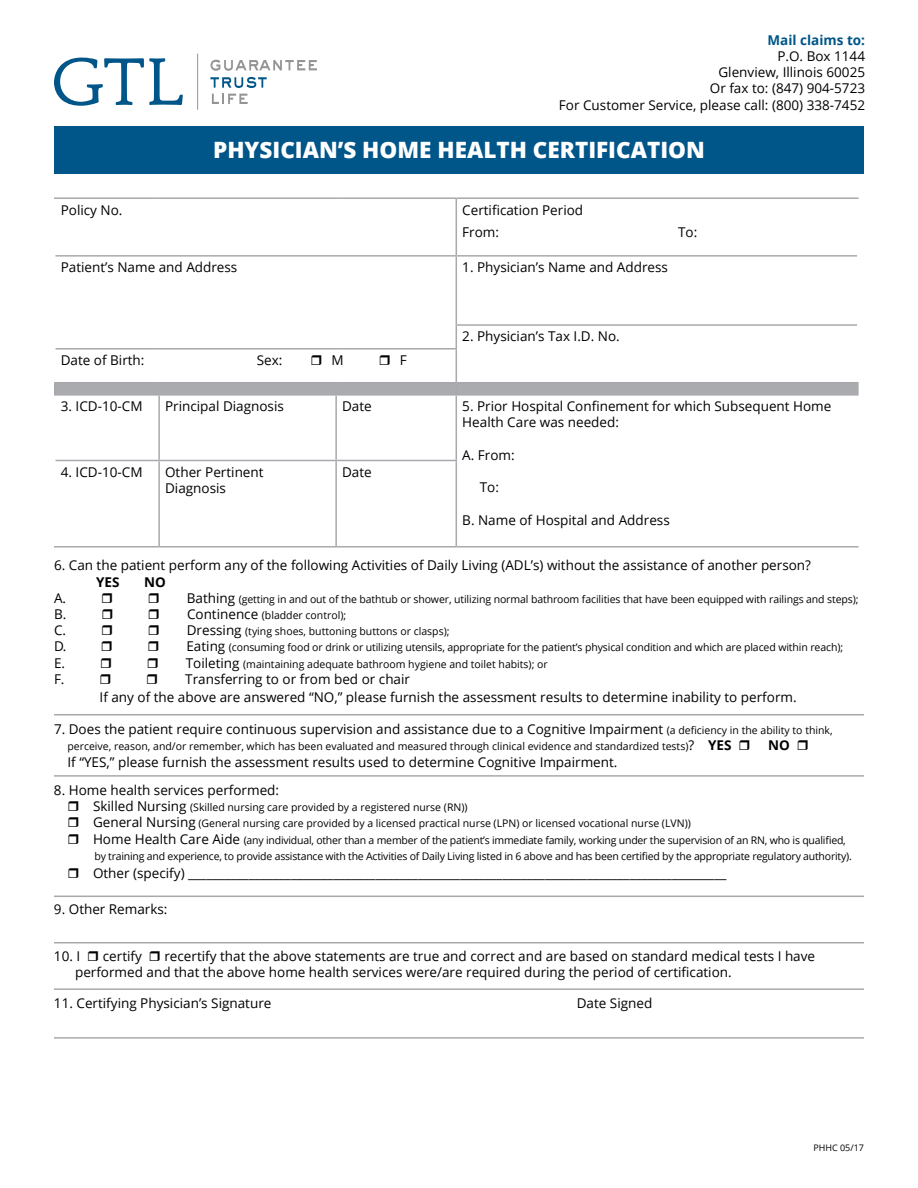
<style>
.page{position:relative;width:918px;height:1188px;background:#fff}
.page>*{position:absolute;margin:0;border:0;box-sizing:border-box;transform-origin:0 0}
.t1{font:800 22.5px "Open Sans";color:#fff}
.t2{font:13.5px/16.2px "Open Sans";color:#000}
.t3{font:700 13.5px "Open Sans";color:#005589}
.t4{font:700 13.5px "Open Sans";color:#000}
.t5{font:10.5px/16.2px "Open Sans";letter-spacing:-.01em;color:#000}
.t6{font:9px "Open Sans";color:#000}
.s1{font-size:13.5px}
.s2{font-size:10.5px}
.s3{font-weight:700;font-size:13.5px}
</style>
<div class="page">
<svg style="left:54px;top:58px;width:129px;height:48px"></svg>
<svg style="left:211px;top:60px;width:106px;height:11px"></svg>
<svg style="left:210px;top:77px;width:57px;height:11px"></svg>
<svg style="left:212px;top:94px;width:36px;height:10px"></svg>
<hr style="left:197px;top:54px;width:1px;height:56px;background:#929496">
<div style="left:54px;top:126px;width:810px;height:47px;background:#005589"></div>
<hr style="left:54px;top:197px;width:105px;height:2px;background:#a7a9ac">
<hr style="left:159px;top:197px;width:177px;height:2px;background:#a7a9ac">
<hr style="left:336px;top:197px;width:120px;height:2px;background:#a7a9ac">
<hr style="left:56px;top:255px;width:103px;height:2px;background:#a7a9ac">
<hr style="left:159px;top:255px;width:177px;height:2px;background:#a7a9ac">
<hr style="left:336px;top:255px;width:120px;height:2px;background:#a7a9ac">
<hr style="left:56px;top:348px;width:103px;height:2px;background:#a7a9ac">
<hr style="left:159px;top:348px;width:177px;height:2px;background:#a7a9ac">
<hr style="left:336px;top:348px;width:121px;height:2px;background:#a7a9ac">
<hr style="left:56px;top:460px;width:103px;height:1px;background:#a7a9ac">
<hr style="left:159px;top:460px;width:177px;height:1px;background:#a7a9ac">
<hr style="left:336px;top:460px;width:121px;height:1px;background:#a7a9ac">
<hr style="left:54px;top:546px;width:105px;height:2px;background:#a7a9ac">
<hr style="left:159px;top:546px;width:177px;height:2px;background:#a7a9ac">
<hr style="left:336px;top:546px;width:120px;height:2px;background:#a7a9ac">
<hr style="left:456px;top:396px;width:1px;height:64px;background:#a7a9ac">
<hr style="left:456px;top:461px;width:1px;height:85px;background:#a7a9ac">
<hr style="left:456px;top:546px;width:403px;height:2px;background:#a7a9ac">
<svg style="left:456px;top:326px;width:1px;height:22px"></svg>
<hr style="left:456px;top:350px;width:1px;height:32px;background:#a7a9ac">
<hr style="left:456px;top:257px;width:1px;height:67px;background:#a7a9ac">
<hr style="left:456px;top:324px;width:401px;height:2px;background:#a7a9ac">
<hr style="left:456px;top:197px;width:403px;height:2px;background:#a7a9ac">
<hr style="left:456px;top:199px;width:1px;height:56px;background:#a7a9ac">
<hr style="left:456px;top:255px;width:401px;height:2px;background:#a7a9ac">
<hr style="left:456px;top:382px;width:403px;height:1px;background:#a7a9ac">
<hr style="left:456px;top:394px;width:403px;height:2px;background:#a7a9ac">
<hr style="left:54px;top:382px;width:105px;height:1px;background:#a7a9ac">
<hr style="left:159px;top:382px;width:177px;height:1px;background:#a7a9ac">
<hr style="left:336px;top:382px;width:120px;height:1px;background:#a7a9ac">
<div style="left:54px;top:383px;width:805px;height:12px;background:#a9abae"></div>
<hr style="left:54px;top:394px;width:105px;height:2px;background:#a7a9ac">
<hr style="left:159px;top:394px;width:177px;height:2px;background:#a7a9ac">
<hr style="left:336px;top:394px;width:120px;height:2px;background:#a7a9ac">
<hr style="left:335px;top:396px;width:2px;height:64px;background:#a7a9ac">
<hr style="left:335px;top:461px;width:2px;height:85px;background:#a7a9ac">
<hr style="left:158px;top:396px;width:2px;height:64px;background:#a7a9ac">
<hr style="left:158px;top:461px;width:2px;height:85px;background:#a7a9ac">
<hr style="left:54px;top:714px;width:810px;height:1px;background:#a7a9ac">
<hr style="left:54px;top:775px;width:810px;height:2px;background:#a7a9ac">
<hr style="left:54px;top:896px;width:810px;height:1px;background:#a7a9ac">
<hr style="left:54px;top:942px;width:810px;height:1px;background:#a7a9ac">
<hr style="left:54px;top:988px;width:810px;height:2px;background:#a7a9ac">
<hr style="left:54px;top:1037px;width:810px;height:2px;background:#a7a9ac">
<p class="t3" style="left:768px;top:30px;width:99px">Mail claims to:</p>
<p class="t2" style="left:559px;top:48px;width:308px;text-align:right">P.O. Box 1144<br>Glenview, Illinois 60025<br>Or fax to: (847) 904-5723<br>For Customer Service, please call: (800) 338-7452</p>
<h1 class="t1" style="left:213px;top:133px;width:493px">PHYSICIAN’S HOME HEALTH CERTIFICATION</h1>
<p class="t2" style="left:61px;top:201px;width:63px">Policy No.</p>
<p class="t2" style="left:462px;top:198px;width:122px;line-height:22.5px">Certification Period<br>From:</p>
<p class="t2" style="left:61px;top:259px;width:178px">Patient’s Name and Address</p>
<p class="t2" style="left:462px;top:259px;width:207px">1. Physician’s Name and Address</p>
<p class="t2" style="left:678px;top:224px;width:21px">To:</p>
<p class="t2" style="left:462px;top:328px;width:159px">2. Physician’s Tax I.D. No.</p>
<p class="t2" style="left:61px;top:352px;width:85px">Date of Birth:</p>
<p class="t2" style="left:257px;top:352px;width:27px">Sex:</p>
<p class="t2" style="left:331px;top:352px;width:14px">M</p>
<p class="t2" style="left:400px;top:352px;width:8px">F</p>
<p class="t2" style="left:61px;top:398px;width:83px">3. ICD-10-CM</p>
<p class="t2" style="left:165px;top:398px;width:120px">Principal Diagnosis</p>
<p class="t2" style="left:342px;top:398px;width:31px">Date</p>
<p class="t2" style="left:462px;top:398px;width:371px">5. Prior Hospital Confinement for which Subsequent Home<br>Health Care was needed:</p>
<p class="t2" style="left:462px;top:446px;width:54px">A. From:</p>
<p class="t2" style="left:480px;top:479px;width:21px">To:</p>
<p class="t2" style="left:462px;top:511px;width:209px">B. Name of Hospital and Address</p>
<p class="t2" style="left:61px;top:463px;width:83px">4. ICD-10-CM</p>
<p class="t2" style="left:165px;top:463px;width:100px">Other Pertinent<br>Diagnosis</p>
<p class="t2" style="left:342px;top:463px;width:31px">Date</p>
<p class="t2" style="left:54px;top:557px;width:759px">6. Can the patient perform any of the following Activities of Daily Living (ADL’s) without the assistance of another person?</p>
<p class="t4" style="left:96px;top:572px;width:25px">YES</p>
<p class="t4" style="left:144px;top:572px;width:23px">NO</p>
<p class="t2" style="left:54px;top:589px;width:14px">A.</p>
<p class="t5" style="left:187px;top:591px;width:673px"><span class="s1">Bathing</span> (getting in and out of the bathtub or shower, utilizing normal bathroom facilities that have been equipped with railings and steps);</p>
<p class="t2" style="left:54px;top:606px;width:14px">B.</p>
<p class="t5" style="left:187px;top:607px;width:161px"><span class="s1">Continence</span> (bladder control);</p>
<p class="t2" style="left:54px;top:622px;width:14px">C.</p>
<p class="t5" style="left:187px;top:623px;width:264px"><span class="s1">Dressing</span> (tying shoes, buttoning buttons or clasps);</p>
<p class="t2" style="left:54px;top:638px;width:14px">D.</p>
<p class="t5" style="left:186px;top:639px;width:658px"><span class="s1">Eating</span> (consuming food or drink or utilizing utensils, appropriate for the patient’s physical condition and which are placed within reach);</p>
<p class="t2" style="left:54px;top:654px;width:13px">E.</p>
<p class="t5" style="left:186px;top:655px;width:364px"><span class="s1">Toileting</span> (maintaining adequate bathroom hygiene and toilet habits); or</p>
<p class="t2" style="left:54px;top:670px;width:12px">F.</p>
<p class="t2" style="left:100px;top:670px;width:699px;line-height:18px;text-indent:86px">Transferring to or from bed or chair<br>If any of the above are answered “NO,” please furnish the assessment results to determine inability to perform.</p>
<p class="t2" style="left:54px;top:720px;width:780px">7. Does the patient require continuous supervision and assistance due to a Cognitive Impairment <span class="s2">(a deficiency in the ability to think,</span></p>
<p class="t5" style="left:67px;top:738px;width:666px">perceive, reason, and/or remember, which has been evaluated and measured through clinical evidence and standardized tests)<span class="s1">?</span> <span class="s3">YES</span></p>
<p class="t4" style="left:768px;top:736px;width:23px">NO</p>
<p class="t2" style="left:67px;top:753px;width:551px">If “YES,” please furnish the assessment results used to determine Cognitive Impairment.</p>
<p class="t2" style="left:54px;top:782px;width:227px">8. Home health services performed:</p>
<p class="t5" style="left:93px;top:799px;width:760px"><span class="s1">Skilled Nursing</span> (Skilled nursing care provided by a registered nurse (RN))<br><span class="s1">General Nursing</span> (General nursing care provided by a licensed practical nurse (LPN) or licensed vocational nurse (LVN))<br><span class="s1">Home Health Care Aide</span> (any individual, other than a member of the patient’s immediate family, working under the supervision of an RN, who is qualified, by training and experience, to provide assistance with the Activities of Daily Living listed in 6 above and has been certified by the appropriate regulatory authority).</p>
<p class="t2" style="left:93px;top:864px;width:635px">Other (specify) _________________________________________________________________________________________</p>
<p class="t2" style="left:54px;top:901px;width:115px">9. Other Remarks:</p>
<p class="t2" style="left:54px;top:948px;width:28px">10. I</p>
<p class="t2" style="left:103px;top:948px;width:41px">certify</p>
<p class="t2" style="left:75px;top:948px;width:742px;text-indent:89px">recertify that the above statements are true and correct and are based on standard medical tests I have performed and that the above home health services were/are required during the period of certification.</p>
<p class="t2" style="left:54px;top:995px;width:219px">11. Certifying Physician’s Signature</p>
<p class="t2" style="left:577px;top:995px;width:77px">Date Signed</p>
<p class="t6" style="left:813px;top:1141px;width:52px">PHHC 05/17</p>
</div>
